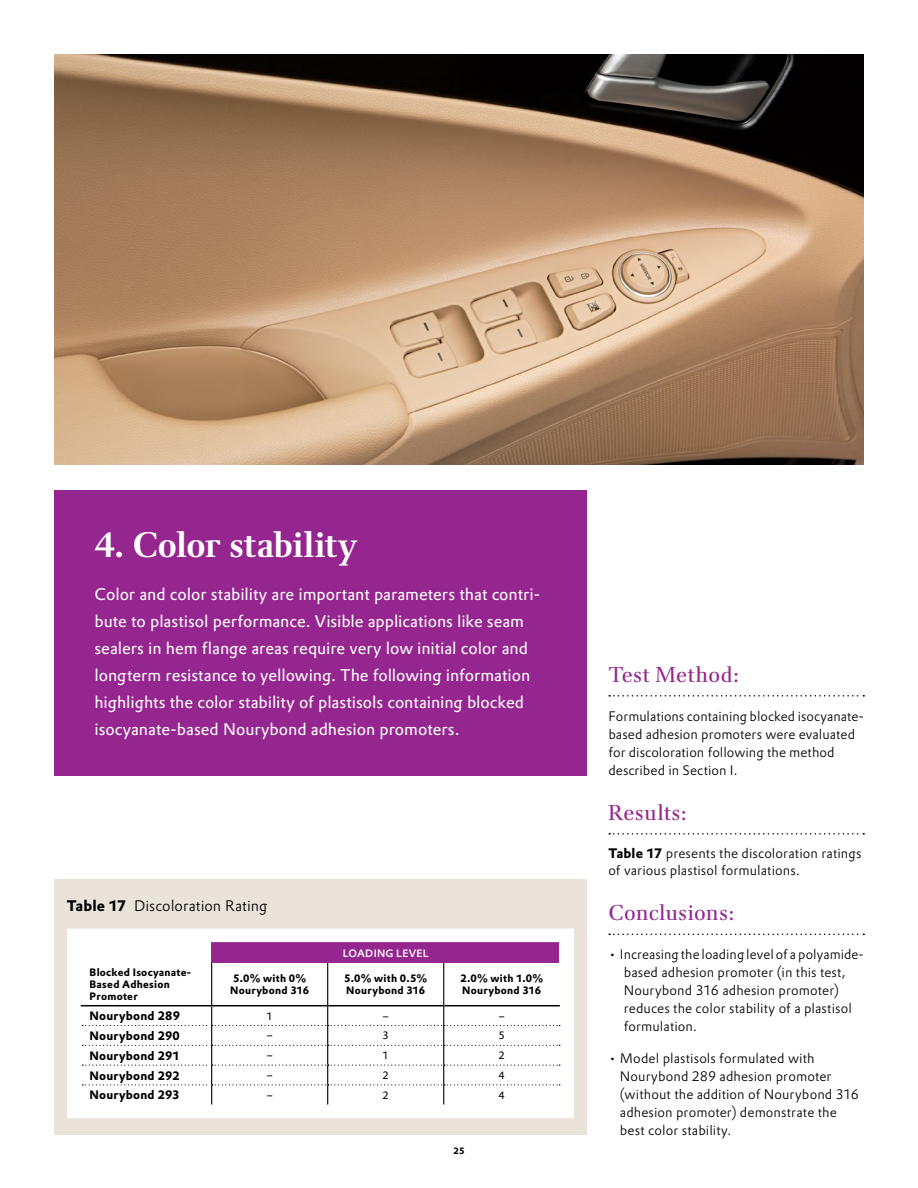
<style>
.page{position:relative;width:918px;height:1188px;background:#fff}
.page>*{position:absolute;margin:0;border:0;box-sizing:border-box;transform-origin:0 0}
.t1{font:500 34.5px "Evonik Antares";letter-spacing:-.015em;color:#fff}
.t2{font:21px "Evonik Antares";color:#95268f}
.t3{font:16.5px/27px "Evonik Prokyon";color:#fff}
.t4{font:300 15px "Evonik Prokyon";letter-spacing:.005em;color:#000}
.t5{font:300 13.5px/18px "Evonik Prokyon";letter-spacing:.005em;color:#000}
.t6{font:700 12px "Evonik Prokyon";letter-spacing:.015em;color:#000}
.t7{font:700 10.5px/12px "Evonik Prokyon";letter-spacing:.02em;color:#000}
.t8{font:10.5px "Evonik Prokyon";color:#000}
.t9{font:500 10.5px "Evonik Prokyon";letter-spacing:.02em;color:#fff}
.t10{font:700 9px "Evonik Prokyon";color:#000}
.s1{font-weight:700}
</style>
<div class="page">
<div style="left:54px;top:879px;width:533px;height:256px;background:#e9e3da"></div>
<svg style="left:67px;top:928px;width:507px;height:190px;background:#f2e9f1"></svg>
<div style="left:54px;top:490px;width:533px;height:285px;background:#95268f"></div>
<svg style="left:609px;top:695px;width:255px;height:2px"></svg>
<svg style="left:609px;top:833px;width:255px;height:2px"></svg>
<svg style="left:609px;top:934px;width:255px;height:1px"></svg>
<img style="left:54px;top:54px;width:810px;height:410px">
<h1 class="t1" style="left:94px;top:514px;width:264px">4. Color stability</h1>
<p class="t3" style="left:94px;top:580px;width:447px">Color and color stability are important parameters that contri&shy;bute to plastisol performance. Visible applications like seam sealers in hem flange areas require very low initial color and longterm resistance to yellowing. The following information highlights the color stability of plastisols containing blocked isocyanate-based Nourybond adhesion promoters.</p>
<p class="t4" style="left:67px;top:895px;width:202px"><span class="s1">Table 17</span> Discoloration Rating</p>
<p class="t9" style="left:343px;top:944px;width:67px">LOADI NG LEVEL</p>
<p class="t7" style="left:90px;top:966px;width:103px">Blocked Isocyanate-<br>Based Adhesion<br>Promoter</p>
<p class="t7" style="left:230px;top:972px;width:80px">5.0% with 0%<br>Nourybond 316</p>
<p class="t7" style="left:344px;top:972px;width:85px">5.0% with 0.5%<br>Nourybond 316</p>
<p class="t7" style="left:460px;top:972px;width:84px">2.0% with 1.0%<br>Nourybond 316</p>
<p class="t6" style="left:90px;top:1006px;width:92px">Nourybond 289</p>
<p class="t8" style="left:267px;top:1008px;width:8px">1</p>
<p class="t8" style="left:383px;top:1008px;width:7px">–</p>
<p class="t8" style="left:499px;top:1008px;width:7px">–</p>
<p class="t6" style="left:90px;top:1026px;width:92px">Nourybond 290</p>
<p class="t8" style="left:267px;top:1028px;width:7px">–</p>
<p class="t8" style="left:383px;top:1028px;width:8px">3</p>
<p class="t8" style="left:499px;top:1028px;width:8px">5</p>
<p class="t6" style="left:90px;top:1046px;width:92px">Nourybond 291</p>
<p class="t8" style="left:267px;top:1047px;width:7px">–</p>
<p class="t8" style="left:383px;top:1047px;width:8px">1</p>
<p class="t8" style="left:499px;top:1047px;width:8px">2</p>
<p class="t6" style="left:90px;top:1066px;width:92px">Nourybond 292</p>
<p class="t8" style="left:267px;top:1067px;width:7px">–</p>
<p class="t8" style="left:383px;top:1067px;width:8px">2</p>
<p class="t8" style="left:499px;top:1067px;width:8px">4</p>
<p class="t6" style="left:90px;top:1085px;width:91px">Nourybond 293</p>
<p class="t8" style="left:267px;top:1087px;width:7px">–</p>
<p class="t8" style="left:383px;top:1087px;width:8px">2</p>
<p class="t8" style="left:499px;top:1087px;width:8px">4</p>
<p class="t10" style="left:453px;top:1143px;width:13px">25</p>
<h2 class="t2" style="left:608px;top:657px;width:133px">Test Method:</h2>
<p class="t5" style="left:608px;top:706px;width:257px">Formulations containing blocked isocyanate&shy;based adhesion promoters were evaluated for discoloration following the method described in Section I.</p>
<h2 class="t2" style="left:608px;top:795px;width:81px">Results:</h2>
<p class="t5" style="left:608px;top:844px;width:255px;line-height:17.2px"><span class="s1">Table 17</span> presents the discoloration ratings of various plastisol formulations.</p>
<h2 class="t2" style="left:608px;top:896px;width:128px">Conclusions:</h2>
<p class="t5" style="left:624px;top:944px;width:242px;text-indent:-15px">• Increasing the loading level of a polyamide&shy;based adhesion promoter (in this test, Nourybond 316 adhesion promoter) reduces the color stability of a plastisol formulation.</p>
<p class="t5" style="left:620px;top:1048px;width:241px;text-indent:-12px">• Model plastisols formulated with Nourybond 289 adhesion promoter (without the addition of Nourybond 316 adhesion promoter) demonstrate the best color stability.</p>
</div>
